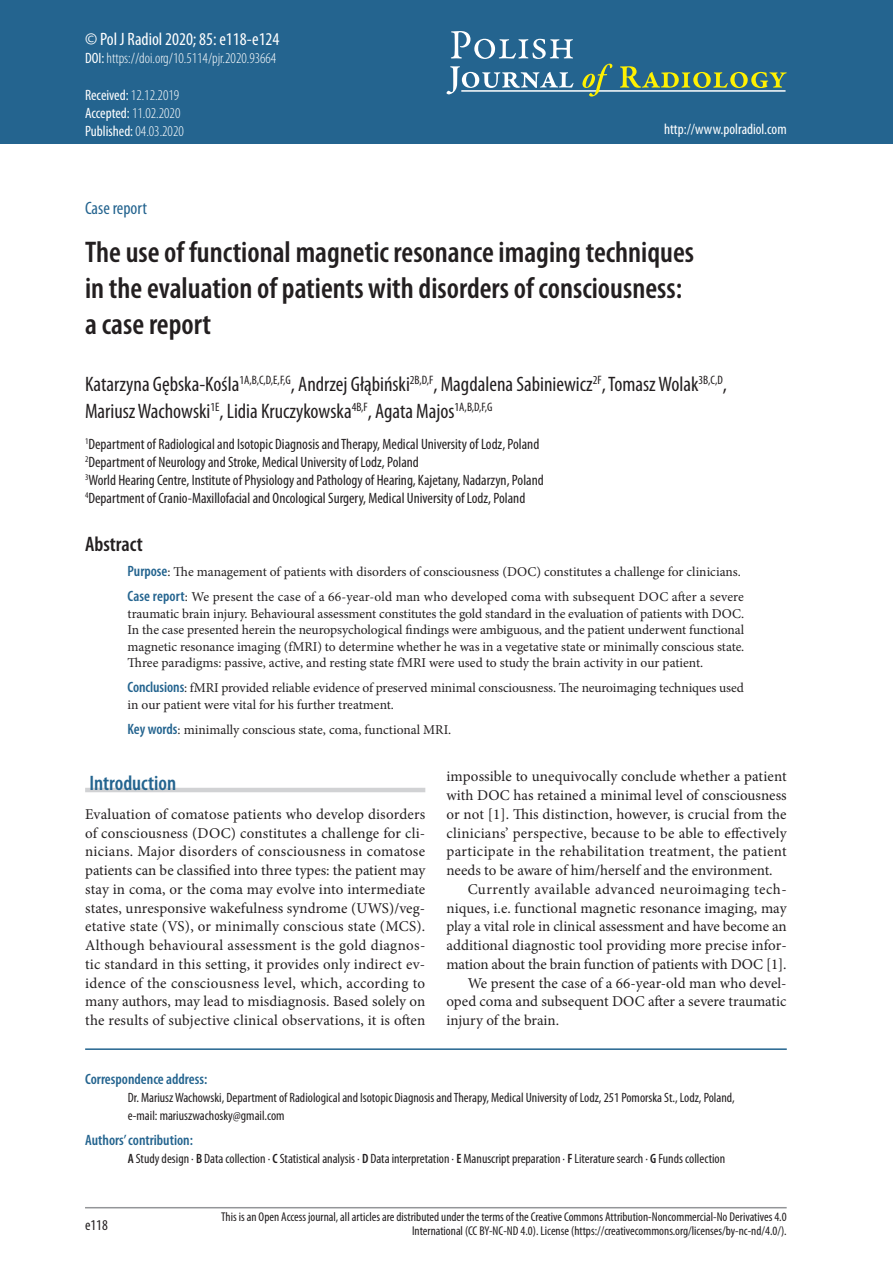
<style>
.page{position:relative;width:893px;height:1263px;background:#fff}
.page>*{position:absolute;margin:0;border:0;box-sizing:border-box;transform-origin:0 0}
.t1{font:600 condensed 30px/36px "Myriad Pro";color:#231f20}
.t2{font:condensed 21px/27px "Myriad Pro";color:#231f20}
.t3{font:600 condensed 21px "Myriad Pro";color:#24648f}
.t4{font:600 condensed 21px "Myriad Pro";color:#231f20}
.t5{font:condensed 18px "Myriad Pro";color:#fff}
.t6{font:condensed 18px "Myriad Pro";color:#24648f}
.t7{font:15px/18.8px "Minion Pro";letter-spacing:.005em;color:#231f20;text-align:justify}
.t8{font:condensed 15px/18px "Myriad Pro";color:#231f20}
.t9{font:300 condensed 15px/18px "Myriad Pro";color:#fff}
.t10{font:15px "Minion Pro";letter-spacing:.025em;color:#231f20}
.t11{font:600 condensed 15px "Myriad Pro";color:#24648f}
.t12{font:15px "Minion Pro";letter-spacing:.03em;color:#231f20}
.t13{font:condensed 15px "Myriad Pro";color:#fff}
.t14{font:13.5px/16.5px "Minion Pro";letter-spacing:-.005em;color:#231f20}
.t15{font:condensed 13.5px/18px "Myriad Pro";color:#231f20}
.t16{font:condensed 12.75px/14.2px "Myriad Pro";color:#231f20;text-align:right}
.s1{font-weight:400}
.s2{font-family:"Myriad Pro";font-weight:600;font-stretch:condensed;font-size:15px;color:#24648f}
.s3{font-weight:600}
</style>
<div class="page">
<hr style="left:85px;top:1207px;width:702px;height:1px;background:#939598">
<div style="left:0;top:0;width:893px;height:144px;background:#24648f"></div>
<svg style="left:451px;top:31px;width:122px;height:28px"></svg>
<svg style="left:446px;top:66px;width:127px;height:28px"></svg>
<hr style="left:461px;top:90px;width:324px;height:2px;background:#fff">
<svg style="left:582px;top:64px;width:30px;height:33px"></svg>
<svg style="left:620px;top:66px;width:167px;height:22px"></svg>
<hr style="left:85px;top:1048px;width:702px;height:2px;background:#24648f">
<hr style="left:85px;top:788px;width:340px;height:4px;background:#d1d2d4">
<p class="t5" style="left:85px;top:28px;width:196px">© Pol J Radiol 2020; 85: e118-e124</p>
<p class="t9" style="left:85px;top:48px;width:193px"><span class="s1">DOI:</span> https://doi.org/10.5114/pjr.2020.93664</p>
<p class="t9" style="left:85px;top:86px;width:100px"><span class="s1">Received:</span> 12.12.2019<br><span class="s1">Accepted:</span> 11.02.2020<br><span class="s1">Published:</span> 04.03.2020</p>
<p class="t13" style="left:664px;top:120px;width:124px">http://www.polradiol.com</p>
<p class="t6" style="left:85px;top:197px;width:63px">Case report</p>
<h1 class="t1" style="left:85px;top:234px;width:611px">The use of functional magnetic resonance imaging techniques in the evaluation of patients with disorders of consciousness: a case report</h1>
<h2 class="t2" style="left:85px;top:370px;width:643px">Katarzyna Gębska-Kośla<sup>1A,B,C,D,E,F,G</sup>, Andrzej Głąbiński<sup>2B,D,F</sup>, Magdalena Sabiniewicz<sup>2F</sup>, Tomasz Wolak<sup>3B,C,D</sup>,<br>Mariusz Wachowski<sup>1E</sup>, Lidia Kruczykowska<sup>4B,F</sup>, Agata Majos<sup>1A,B,D,F,G</sup></h2>
<p class="t8" style="left:85px;top:435px;width:460px"><sup>1</sup>Department of Radiological and Isotopic Diagnosis and Therapy, Medical University of Lodz, Poland <sup>2</sup>Department of Neurology and Stroke, Medical University of Lodz, Poland<br><sup>3</sup>World Hearing Centre, Institute of Physiology and Pathology of Hearing, Kajetany, Nadarzyn, Poland <sup>4</sup>Department of Cranio-Maxillofacial and Oncological Surgery, Medical University of Lodz, Poland</p>
<h2 class="t4" style="left:85px;top:531px;width:59px">Abstract</h2>
<p class="t14" style="left:128px;top:560px;width:618px;line-height:25px"><span class="s2">Purpose</span>: The management of patients with disorders of consciousness (DOC) constitutes a challenge for clinicians.<br><span class="s2">Case report</span>: We present the case of a 66-year-old man who developed coma with subsequent DOC after a severe</p>
<p class="t14" style="left:128px;top:605px;width:618px;text-align:justify">traumatic brain injury. Behavioural assessment constitutes the gold standard in the evaluation of patients with DOC.<br>In the case presented herein the neuropsychological findings were ambiguous, and the patient underwent functional magnetic resonance imaging (fMRI) to determine whether he was in a vegetative state or minimally conscious state.<br>Three paradigms: passive, active, and resting state fMRI were used to study the brain activity in our patient.</p>
<p class="t14" style="left:128px;top:680px;width:618px"><span class="s2">Conclusions</span>: fMRI provided reliable evidence of preserved minimal consciousness. The neuroimaging techniques used in our patient were vital for his further treatment.</p>
<p class="t14" style="left:128px;top:721px;width:325px"><span class="s2">Key words</span>: minimally conscious state, coma, functional MRI.</p>
<h2 class="t3" style="left:89px;top:770px;width:88px">Introduction</h2>
<p class="t7" style="left:85px;top:805px;width:342px">Evaluation of comatose patients who develop disorders of consciousness (DOC) constitutes a challenge for cli&shy;nicians. Major disorders of consciousness in comatose patients can be classified into three types: the patient may stay in coma, or the coma may evolve into intermediate states, unresponsive wakefulness syndrome (UWS)/veg&shy;etative state (VS), or minimally conscious state (MCS).<br>Although behavioural assessment is the gold diagnos&shy;tic standard in this setting, it provides only indirect ev&shy;idence of the consciousness level, which, according to many authors, may lead to misdiagnosis. Based solely on the results of subjective clinical observations, it is often</p>
<p class="t7" style="left:446px;top:767px;width:342px">impossible to unequivocally conclude whether a patient</p>
<p class="t7" style="left:446px;top:786px;width:342px">with DOC has retained a minimal level of consciousness</p>
<p class="t7" style="left:446px;top:805px;width:342px">or not [1]. This distinction, however, is crucial from the</p>
<p class="t7" style="left:446px;top:823px;width:342px">clinicians’ perspective, because to be able to effectively</p>
<p class="t10" style="left:446px;top:841px;width:342px">participate in the rehabilitation treatment, the patient</p>
<p class="t7" style="left:446px;top:861px;width:328px">needs to be aware of him/herself and the environment.</p>
<p class="t12" style="left:468px;top:879px;width:320px">Currently available advanced neuroimaging tech-</p>
<p class="t7" style="left:446px;top:898px;width:342px">niques, i.e. functional magnetic resonance imaging, may</p>
<p class="t7" style="left:446px;top:917px;width:342px">play a vital role in clinical assessment and have become an</p>
<p class="t7" style="left:446px;top:936px;width:342px">additional diagnostic tool providing more precise infor-</p>
<p class="t7" style="left:446px;top:955px;width:342px">mation about the brain function of patients with DOC [1].</p>
<p class="t7" style="left:468px;top:973px;width:320px">We present the case of a 66-year-old man who devel-</p>
<p class="t7" style="left:446px;top:992px;width:342px">oped coma and subsequent DOC after a severe traumatic</p>
<p class="t7" style="left:446px;top:1011px;width:114px">injury of the brain.</p>
<p class="t11" style="left:85px;top:1070px;width:124px">Correspondence address:</p>
<p class="t15" style="left:128px;top:1088px;width:609px">Dr. Mariusz Wachowski, Department of Radiological and Isotopic Diagnosis and Therapy, Medical University of Lodz, 251 Pomorska St., Lodz, Poland, e-mail: mariuszwachosky@gmail.com</p>
<p class="t11" style="left:85px;top:1131px;width:109px">Authors’ contribution:</p>
<p class="t15" style="left:128px;top:1149px;width:599px"><span class="s3">A</span> Study design ∙ <span class="s3">B</span> Data collection ∙ <span class="s3">C</span> Statistical analysis ∙ <span class="s3">D</span> Data interpretation ∙ <span class="s3">E</span> Manuscript preparation ∙ <span class="s3">F</span> Literature search ∙ <span class="s3">G</span> Funds collection</p>
<p class="t8" style="left:85px;top:1216px;width:24px">e118</p>
<p class="t16" style="left:221px;top:1209px;width:567px">This is an Open Access journal, all articles are distributed under the terms of the Creative Commons Attribution-Noncommercial-No Derivatives 4.0<br>International (CC BY-NC-ND 4.0). License (https://creativecommons.org/licenses/by-nc-nd/4.0/).</p>
</div>
